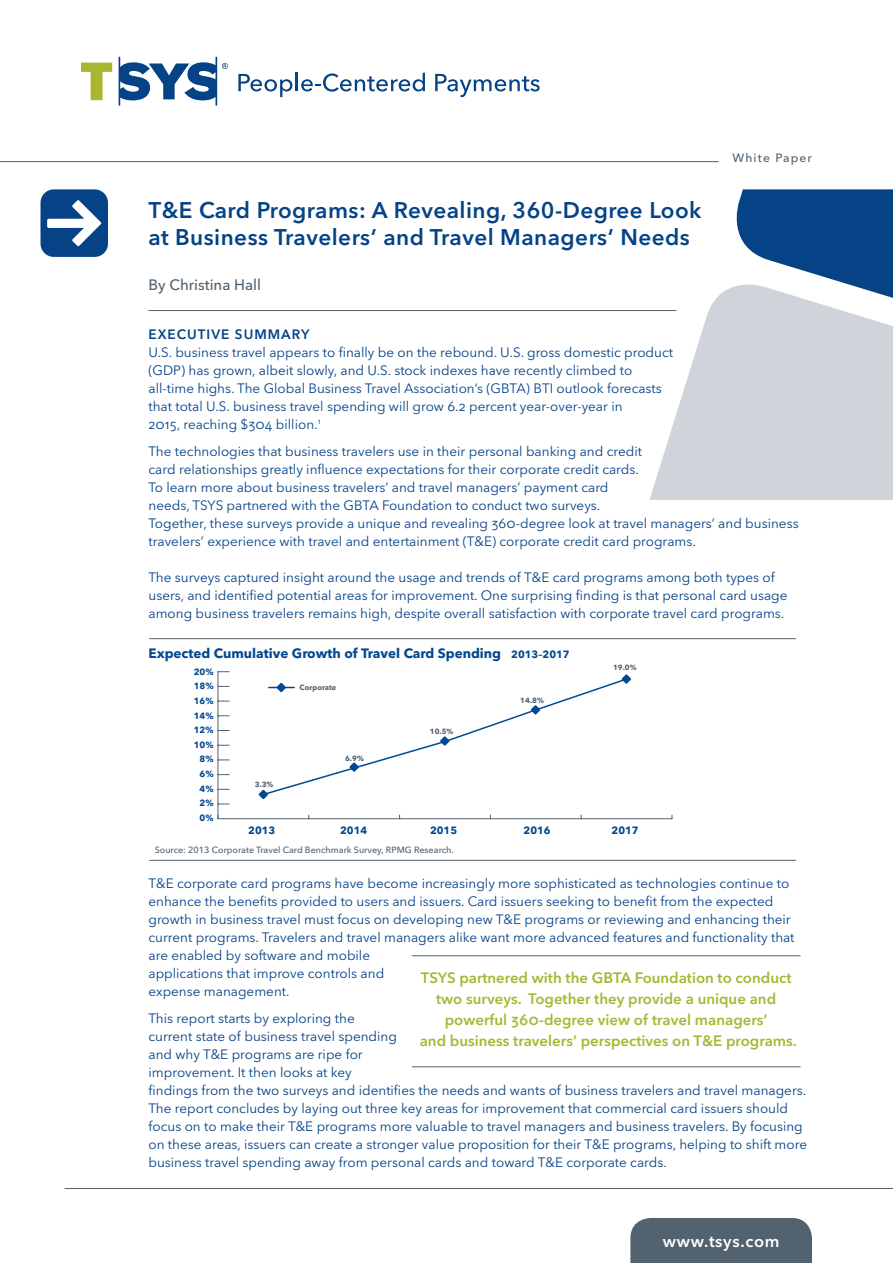
<style>
.page{position:relative;width:893px;height:1263px;background:#fff}
.page>*{position:absolute;margin:0;border:0;box-sizing:border-box;transform-origin:0 0}
.t1{font:600 22.5px/27px "Avenir Next LT Pro";letter-spacing:.02em;color:#054286}
.t2{font:600 16.5px "Avenir Next LT Pro";color:#fff}
.Cover_Product_Descri{font:600 15px/21px "Avenir Next LT Pro";color:#a9b632;text-align:center}
.Cover_Product_Descri-2{font:500 15px "Avenir Next LT Pro";color:#52626f}
.Cover_Product_Descri-3{font:13.5px/18px "Avenir Next LT Pro";color:#054286}
.t3{font:700 13.5px "Avenir Next LT Pro";color:#014990}
.Cover_Product_Descri-4{font:600 13.5px "Avenir Next LT Pro";letter-spacing:.075em;color:#054286}
.t4{font:500 12px "Avenir Next LT Pro";letter-spacing:.1em;color:#52626f}
.t5{font:700 10.5px "Avenir Next LT Pro";color:#014990}
.t6{font:500 9px "Avenir Next LT Pro";color:#52626f}
.t7{font:700 9px/14.7px "Avenir Next LT Pro";color:#014990;text-align:right}
.t8{font:700 7.5px "Avenir Next LT Pro";color:#52626f}
.s1{font-size:10.5px}
</style>
<div class="page">
<svg style="left:238px;top:73px;width:187px;height:24px"></svg>
<svg style="left:435px;top:74px;width:105px;height:23px"></svg>
<svg style="left:81px;top:63px;width:31px;height:37px"></svg>
<svg style="left:119px;top:57px;width:109px;height:49px"></svg>
<svg style="left:41px;top:189px;width:67px;height:68px"></svg>
<hr style="left:65px;top:1188px;width:828px;height:1px;background:#52626f">
<div style="left:630px;top:1218px;width:182px;height:45px;background:#52626f"></div>
<hr style="left:148px;top:310px;width:528px;height:1px;background:#52626f">
<svg style="left:649px;top:291px;width:244px;height:209px;fill:#cfd4da"></svg>
<svg style="left:725px;top:189px;width:168px;height:117px"></svg>
<hr style="left:0;top:161px;width:719px;height:1px;background:#52626f">
<hr style="left:412px;top:955px;width:389px;height:1px;background:#52626f">
<hr style="left:412px;top:1066px;width:389px;height:1px;background:#52626f">
<svg style="left:259px;top:790px;width:9px;height:9px"></svg>
<hr style="left:218px;top:818px;width:454px;height:1px;background:#52626f">
<hr style="left:218px;top:672px;width:1px;height:147px;background:#52626f">
<svg style="left:622px;top:674px;width:9px;height:10px"></svg>
<svg style="left:261px;top:677px;width:367px;height:119px"></svg>
<hr style="left:150px;top:638px;width:646px;height:1px;background:#52626f">
<hr style="left:150px;top:860px;width:646px;height:1px;background:#52626f">
<p class="t1" style="left:148px;top:196px;width:554px">T&amp;E Card Programs: A Revealing, 360-Degree Look at Business Travelers’ and Travel Managers’ Needs</p>
<p class="Cover_Product_Descri-2" style="left:148px;top:276px;width:114px">By Christina Hall</p>
<p class="t4" style="left:732px;top:150px;width:81px">White Paper</p>
<p class="Cover_Product_Descri-4" style="left:148px;top:326px;width:163px">EXECUTIVE SUMMARY</p>
<p class="Cover_Product_Descri-3" style="left:148px;top:343px;width:526px">U.S. business travel appears to finally be on the rebound. U.S. gross domestic product (GDP) has grown, albeit slowly, and U.S. stock indexes have recently climbed to all-time highs. The Global Business Travel Association’s (GBTA) BTI outlook forecasts that total U.S. business travel spending will grow 6.2 percent year-over-year in<br>2015, reaching $304 billion.<sup>1</sup></p>
<p class="Cover_Product_Descri-3" style="left:148px;top:442px;width:652px">The technologies that business travelers use in their personal banking and credit<br>card relationships greatly influence expectations for their corporate credit cards.<br>To learn more about business travelers’ and travel managers’ payment card<br>needs, TSYS partnered with the GBTA Foundation to conduct two surveys.<br>Together, these surveys provide a unique and revealing 360-degree look at travel managers’ and business travelers’ experience with travel and entertainment (T&amp;E) corporate credit card programs.</p>
<p class="Cover_Product_Descri-3" style="left:148px;top:568px;width:640px">The surveys captured insight around the usage and trends of T&amp;E card programs among both types of users, and identified potential areas for improvement. One surprising finding is that personal card usage among business travelers remains high, despite overall satisfaction with corporate travel card programs.</p>
<p class="t3" style="left:149px;top:645px;width:423px">Expected Cumulative Growth of Travel Card Spending <span class="s1">2013–2017</span></p>
<p class="t7" style="left:194px;top:664px;width:21px">20%<br>18%<br>16%<br>14%<br>12%<br>10%<br>8%<br>6%<br>4%<br>2%<br>0%</p>
<p class="t5" style="left:248px;top:824px;width:29px">2013</p>
<p class="t5" style="left:340px;top:824px;width:29px">2014</p>
<p class="t5" style="left:430px;top:824px;width:29px">2015</p>
<p class="t5" style="left:524px;top:824px;width:29px">2016</p>
<p class="t5" style="left:612px;top:824px;width:29px">2017</p>
<p class="t8" style="left:613px;top:662px;width:25px">19.0%</p>
<p class="t8" style="left:300px;top:683px;width:38px">Corporate</p>
<p class="t8" style="left:520px;top:696px;width:25px">14.8%</p>
<p class="t8" style="left:430px;top:726px;width:25px">10.5%</p>
<p class="t8" style="left:345px;top:754px;width:20px">6.9%</p>
<p class="t8" style="left:255px;top:780px;width:20px">3.3%</p>
<p class="t6" style="left:155px;top:844px;width:300px">Source: 2013 Corporate Travel Card Benchmark Survey, RPMG Research.</p>
<p class="Cover_Product_Descri-3" style="left:148px;top:874px;width:647px">T&amp;E corporate card programs have become increasingly more sophisticated as technologies continue to enhance the benefits provided to users and issuers. Card issuers seeking to benefit from the expected growth in business travel must focus on developing new T&amp;E programs or reviewing and enhancing their current programs. Travelers and travel managers alike want more advanced features and functionality that are enabled by software and mobile<br>applications that improve controls and<br>expense management.</p>
<p class="Cover_Product_Descri-3" style="left:148px;top:1009px;width:660px">This report starts by exploring the<br>current state of business travel spending<br>and why T&amp;E programs are ripe for<br>improvement. It then looks at key<br>findings from the two surveys and identifies the needs and wants of business travelers and travel managers.<br>The report concludes by laying out three key areas for improvement that commercial card issuers should focus on to make their T&amp;E programs more valuable to travel managers and business travelers. By focusing on these areas, issuers can create a stronger value proposition for their T&amp;E programs, helping to shift more business travel spending away from personal cards and toward T&amp;E corporate cards.</p>
<p class="Cover_Product_Descri" style="left:420px;top:967px;width:379px">TSYS partnered with the GBTA Foundation to conduct two surveys. Together they provide a unique and powerful 360-degree view of travel managers’<br>and business travelers’ perspectives on T&amp;E programs.</p>
<p class="t2" style="left:663px;top:1231px;width:118px">www.tsys.com</p>
</div>
